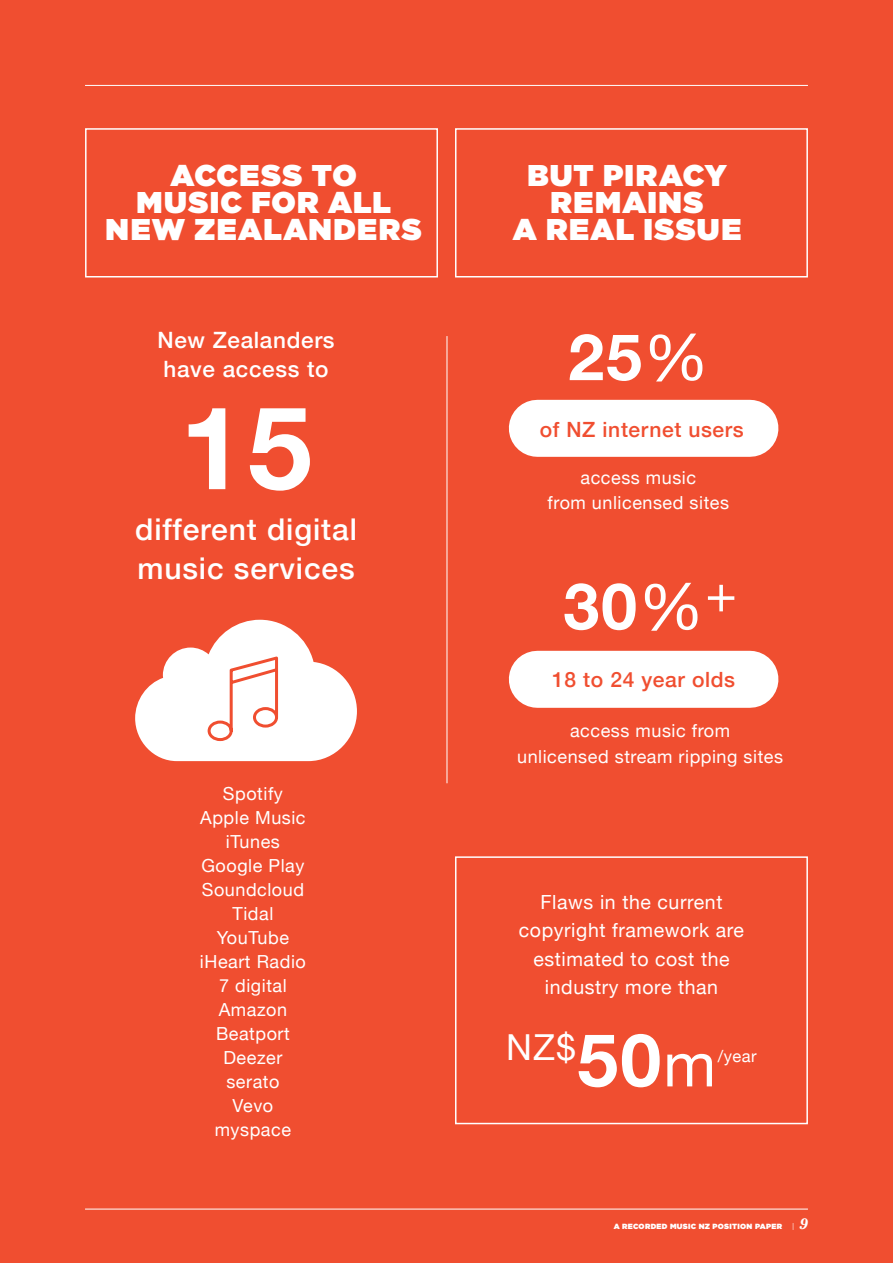
<style>
.page{position:relative;width:893px;height:1263px;background:#f04e30}
.page>*{position:absolute;margin:0;border:0;box-sizing:border-box;transform-origin:0 0}
.t1{font:700 115.5px "Helvetica Neue";color:#fff}
.t2{font:700 64.5px "Helvetica Neue";color:#fff}
.t3{font:35.85px "Helvetica Neue";color:#fff}
.t4{font:900 30px/27px "Gotham HTF";letter-spacing:.04em;color:#fff;text-align:center}
.t5{font:500 30px/39px "Helvetica Neue";letter-spacing:.03em;color:#fff}
.t6{font:500 22.5px/28.5px "Helvetica Neue";letter-spacing:.03em;color:#fff}
.t7{font:500 21px "Helvetica Neue";letter-spacing:.03em;color:#f04e30}
.t8{font:19.5px/28.5px "Helvetica Neue";letter-spacing:.03em;color:#fff;text-align:center}
.t9{font:18px/24px "Helvetica Neue";letter-spacing:.03em;color:#fff;text-align:center}
.t10{font:16.5px "Helvetica Neue";color:#fff}
.t11{font:900 7.5px "Gotham HTF";letter-spacing:.04em;color:#fff}
.t12{font:7.5px "Gotham HTF";color:#fff}
.s1{font-weight:400}
.s2{font-weight:700;font-size:73.5px}
.s3{font-size:61.5px}
.s4{font-family:"Cheltenham";font-weight:700;font-style:italic;font-size:15px}
</style>
<div class="page">
<hr style="left:85px;top:1209px;width:723px;height:1px;background:#fff">
<hr style="left:85px;top:85px;width:723px;height:1px;background:#fff">
<div style="left:85px;top:128px;width:353px;height:149px;border:2px solid #fff"></div>
<div style="left:455px;top:128px;width:353px;height:149px;border:2px solid #fff"></div>
<div style="left:455px;top:856px;width:353px;height:268px;border:2px solid #fff"></div>
<div style="left:537px;top:651px;width:213px;height:57px;background:#fff"></div>
<hr style="left:447px;top:336px;width:1px;height:447px;background:#fff">
<div style="left:537px;top:400px;width:213px;height:57px;background:#fff"></div>
<svg style="left:135px;top:620px;width:222px;height:141px"></svg>
<h3 class="t4" style="left:106px;top:161px;width:317px">ACCESS TO<br>MUSIC FOR ALL<br>NEW ZEALANDERS</h3>
<p class="t6" style="left:157px;top:324px;width:179px">New Zealanders have access to</p>
<h1 class="t1" style="left:180px;top:357px;width:133px">15</h1>
<h3 class="t5" style="left:135px;top:508px;width:223px">different digital music services</h3>
<p class="t9" style="left:200px;top:783px;width:107px">Spotify<br>Apple Music iTunes<br>Google Play<br>Soundcloud<br>Tidal<br>YouTube iHeart Radio<br>7 digital<br>Amazon<br>Beatport<br>Deezer serato<br>Vevo myspace</p>
<h3 class="t4" style="left:513px;top:161px;width:230px">BUT PIRACY<br>REMAINS<br>A REAL ISSUE</h3>
<h2 class="t2" style="left:568px;top:307px;width:142px">25<span class="s1">%</span></h2>
<p class="t7" style="left:540px;top:412px;width:206px">of NZ internet users</p>
<p class="t9" style="left:548px;top:465px;width:183px;line-height:25.5px">access music<br>from unlicensed sites</p>
<h2 class="t2" style="left:563px;top:556px;width:175px">30<span class="s1">%</span><sup>+</sup></h2>
<p class="t7" style="left:552px;top:662px;width:185px">18 to 24 year olds</p>
<p class="t9" style="left:517px;top:719px;width:267px;line-height:25.5px">access music from<br>unlicensed stream ripping sites</p>
<p class="t8" style="left:519px;top:888px;width:227px">Flaws in the current copyright framework are estimated to cost the industry more than</p>
<h3 class="t3" style="left:506px;top:1021px;width:211px">NZ$<span class="s2">50</span><span class="s3">m</span></h3>
<p class="t10" style="left:718px;top:1044px;width:40px">/year</p>
<p class="t11" style="left:614px;top:1222px;width:170px">A RECORDED MUSIC NZ POSITION PAPER</p>
<p class="t12" style="left:792px;top:1222px;width:17px">| <span class="s4">9</span></p>
</div>
